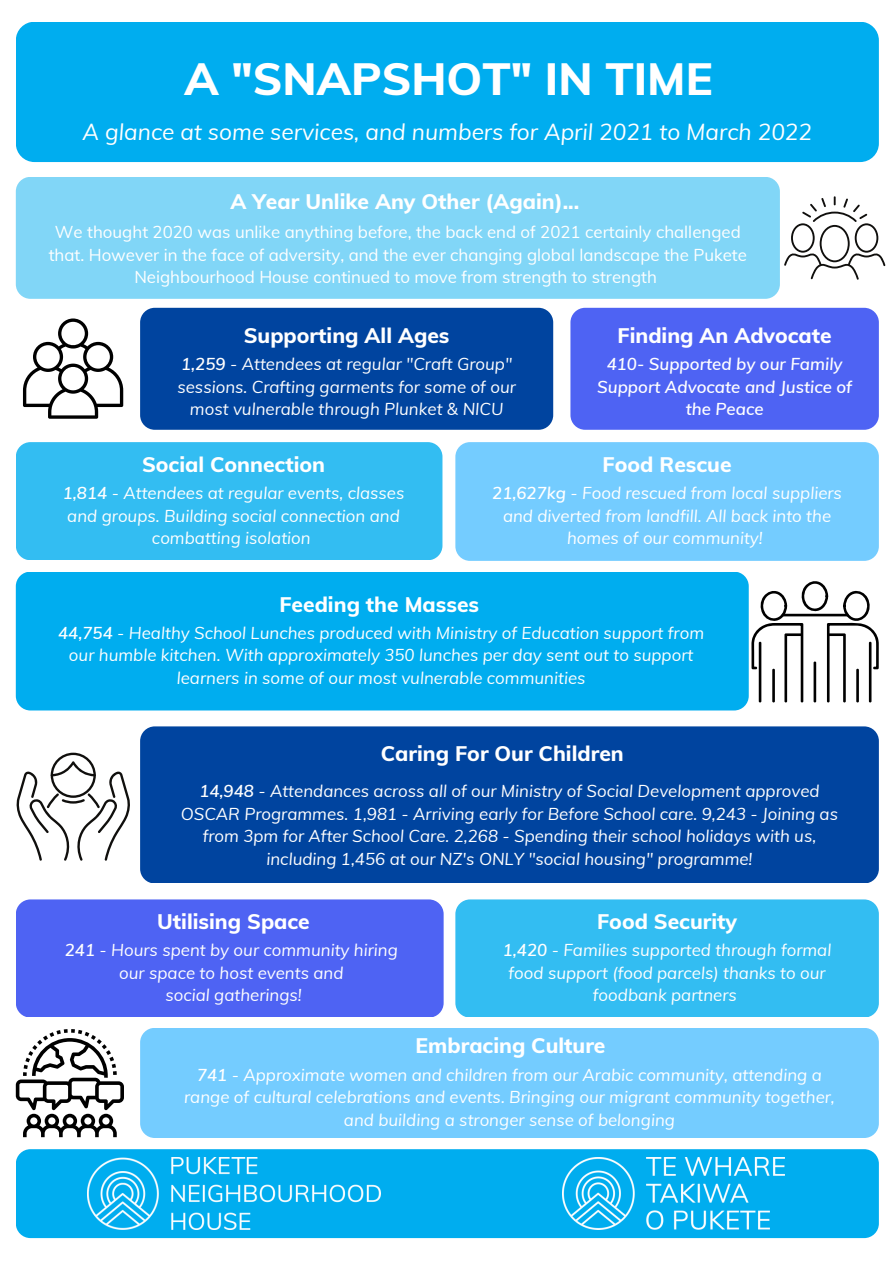
<style>
.page{position:relative;width:894px;height:1264px;background:#fff}
.page>*{position:absolute;margin:0;border:0;box-sizing:border-box;transform-origin:0 0}
.t1{font:800 45.15px "Muli";color:#fff}
.t2{font:italic 22.65px "Muli";color:#fff}
.t3{font:800 21px "Muli";color:#fff}
.t4{font:italic 16.8px/22.5px "Muli";color:#fff;text-align:center}
.t5{font:16.8px/22.5px "Muli";color:#fff;text-align:center}
.t6{font:italic 600 16.8px/22.5px "Muli";color:#fff;text-align:center}
.s1{font-weight:600}
</style>
<div class="page">
<div style="left:16px;top:22px;width:862px;height:140px;background:#00adef;border-radius:19px"></div>
<div style="left:140px;top:726px;width:738px;height:157px;background:#00449f;border-radius:15px"></div>
<div style="left:16px;top:177px;width:763px;height:122px;background:#81d6f7;border-radius:15px"></div>
<div style="left:455px;top:442px;width:423px;height:119px;background:#74ccff;border-radius:15px"></div>
<div style="left:16px;top:1149px;width:862px;height:88px;background:#00adef;border-radius:15px"></div>
<div style="left:140px;top:308px;width:413px;height:122px;background:#00449f;border-radius:15px"></div>
<div style="left:140px;top:1027px;width:738px;height:110px;background:#74ccff;border-radius:15px"></div>
<div style="left:16px;top:899px;width:427px;height:118px;background:#4e63f3;border-radius:15px"></div>
<div style="left:455px;top:899px;width:423px;height:118px;background:#33bdf2;border-radius:15px"></div>
<div style="left:16px;top:571px;width:732px;height:139px;background:#00adef;border-radius:15px"></div>
<div style="left:16px;top:442px;width:426px;height:118px;background:#33bdf2;border-radius:15px"></div>
<img style="left:87px;top:1157px;width:293px;height:72px">
<img style="left:562px;top:1157px;width:222px;height:72px">
<div style="left:570px;top:308px;width:308px;height:122px;background:#4e63f3;border-radius:15px"></div>
<svg style="left:751px;top:581px;width:127px;height:121px"></svg>
<hr style="left:856px;top:668px;width:2px;height:34px;background:#000;border-radius:2px">
<svg style="left:16px;top:752px;width:114px;height:108px"></svg>
<svg style="left:23px;top:318px;width:100px;height:101px"></svg>
<svg style="left:784px;top:196px;width:101px;height:84px"></svg>
<svg style="left:16px;top:1029px;width:108px;height:108px"></svg>
<h1 class="t1" style="left:184px;top:50px;width:529px">A "SNAPSHOT" IN TIME</h1>
<h2 class="t2" style="left:83px;top:117px;width:730px">A glance at some services, and numbers for April 2021 to March 2022</h2>
<p class="t3" style="left:230px;top:187px;width:350px">A Year Unlike Any Other (Again)...</p>
<p class="t5" style="left:49px;top:221px;width:699px">We thought 2020 was unlike anything before, the back end of 2021 certainly challenged that. However in the face of adversity, and the ever changing global landscape the Pukete<br>Neighbourhood House continued to move from strength to strength</p>
<p class="t3" style="left:244px;top:321px;width:207px">Supporting All Ages</p>
<p class="t4" style="left:177px;top:352px;width:340px"><span class="s1">1,259</span> - Attendees at regular "Craft Group" sessions. Crafting garments for some of our most vulnerable through Plunket &amp; NICU</p>
<p class="t3" style="left:142px;top:450px;width:184px">Social Connection</p>
<p class="t4" style="left:63px;top:481px;width:343px"><span class="s1">1,814</span> - Attendees at regular events, classes and groups. Building social connection and combatting isolation</p>
<p class="t3" style="left:617px;top:321px;width:216px">Finding An Advocate</p>
<p class="t6" style="left:597px;top:352px;width:256px">410- Supported by our Family<br>Support Advocate and Justice of the Peace</p>
<p class="t3" style="left:602px;top:450px;width:130px">Food Rescue</p>
<p class="t4" style="left:492px;top:481px;width:351px"><span class="s1">21,627kg</span> - Food rescued from local suppliers and diverted from landfill. All back into the homes of our community!</p>
<p class="t3" style="left:279px;top:590px;width:201px">Feeding the Masses</p>
<p class="t4" style="left:58px;top:621px;width:647px"><span class="s1">44,754</span> - Healthy School Lunches produced with Ministry of Education support from our humble kitchen. With approximately 350 lunches per day sent out to support learners in some of our most vulnerable communities</p>
<p class="t3" style="left:381px;top:739px;width:244px">Caring For Our Children</p>
<p class="t4" style="left:181px;top:779px;width:658px"><span class="s1">14,948</span> - Attendances across all of our Ministry of Social Development approved OSCAR Programmes. 1,981 - Arriving early for Before School care. 9,243 - Joining as from 3pm for After School Care. 2,268 - Spending their school holidays with us, including 1,456 at our NZ's ONLY "social housing" programme!</p>
<p class="t3" style="left:157px;top:907px;width:154px">Utilising Space</p>
<p class="t4" style="left:65px;top:938px;width:334px"><span class="s1">241</span> - Hours spent by our community hiring our space to host events and<br>social gatherings!</p>
<p class="t3" style="left:597px;top:907px;width:141px">Food Security</p>
<p class="t4" style="left:502px;top:938px;width:330px"><span class="s1">1,420</span> - Families supported through formal food support (food parcels) thanks to our foodbank partners</p>
<p class="t3" style="left:415px;top:1032px;width:191px">Embracing Culture</p>
<p class="t4" style="left:184px;top:1063px;width:652px"><span class="s1">741</span> - Approximate women and children from our Arabic community, attending a range of cultural celebrations and events. Bringing our migrant community together, and building a stronger sense of belonging</p>
</div>
